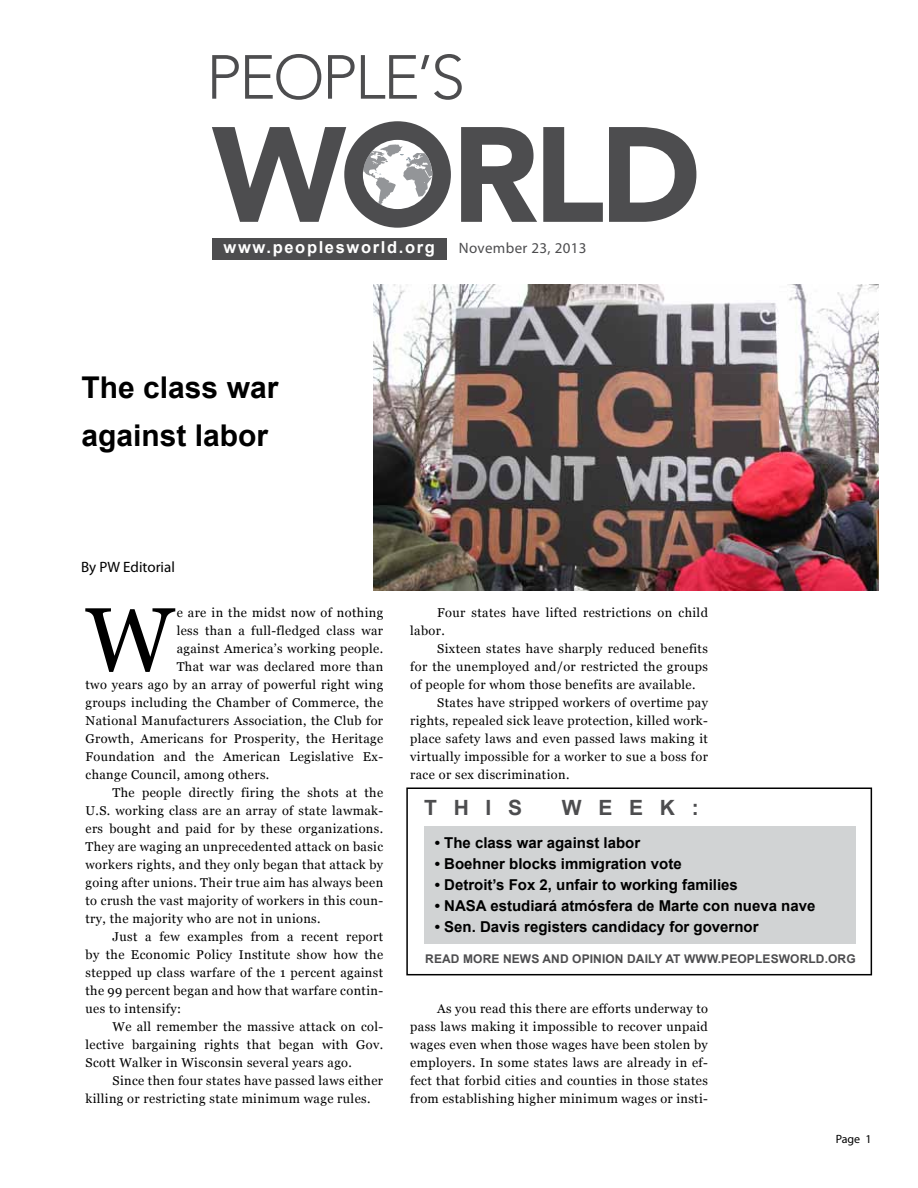
<style>
.page{position:relative;width:918px;height:1188px;background:#fff}
.page>*{position:absolute;margin:0;border:0;box-sizing:border-box;transform-origin:0 0}
.t1{font:90.75px "Georgia";color:#000}
.t2{font:700 30px/48px "Arial";color:#000}
.t3{font:700 21px "Arial";letter-spacing:.8em;color:#4d4d4f}
.t4{font:700 16.5px "Arial";letter-spacing:.1em;color:#fff}
.t5{font:700 15px "Arial";color:#000}
.t6{font:15px "Myriad Pro";letter-spacing:.025em;color:#4d4d4f}
.t7{font:15px "Myriad Pro";color:#000}
.t8{font:12.75px/18px "Georgia";letter-spacing:.03em;color:#000}
.t9{font:700 12px "Arial";letter-spacing:.01em;color:#4d4d4f}
.t10{font:12px "Myriad Pro";color:#000}
</style>
<div class="page">
<div style="left:212px;top:238px;width:235px;height:21px;background:#4d4d4f"></div>
<svg style="left:212px;top:55px;width:27px;height:44px"></svg>
<svg style="left:245px;top:54px;width:76px;height:46px"></svg>
<svg style="left:328px;top:55px;width:27px;height:44px"></svg>
<svg style="left:361px;top:54px;width:101px;height:46px"></svg>
<svg style="left:461px;top:127px;width:76px;height:95px"></svg>
<svg style="left:543px;top:127px;width:60px;height:95px"></svg>
<svg style="left:609px;top:127px;width:87px;height:95px"></svg>
<svg style="left:212px;top:121px;width:239px;height:107px"></svg>
<div style="left:424px;top:826px;width:432px;height:118px;background:#d1d3d4"></div>
<div style="left:406px;top:788px;width:466px;height:187px;border:2px solid #000"></div>
<img style="left:374px;top:285px;width:505px;height:305px">
<p class="t4" style="left:224px;top:237px;width:213px">www.peoplesworld.org</p>
<p class="t6" style="left:459px;top:239px;width:129px">November 23, 2013</p>
<h2 class="t2" style="left:82px;top:364px;width:198px">The class war against labor</h2>
<p class="t7" style="left:81px;top:558px;width:95px">By PW Editorial</p>
<h1 class="t1" style="left:86px;top:585px;width:90px">W</h1>
<p class="t8" style="left:177px;top:604px;width:208px">e are in the midst now of nothing</p>
<p class="t8" style="left:177px;top:622px;width:208px">less than a full-fledged class war</p>
<p class="t8" style="left:177px;top:640px;width:208px">against America’s working people.</p>
<p class="t8" style="left:177px;top:658px;width:208px">That war was declared more than</p>
<p class="t8" style="left:86px;top:676px;width:299px">two years ago by an array of powerful right wing</p>
<p class="t8" style="left:86px;top:694px;width:299px">groups including the Chamber of Commerce, the</p>
<p class="t8" style="left:86px;top:712px;width:299px">National Manufacturers Association, the Club for</p>
<p class="t8" style="left:86px;top:730px;width:299px">Growth, Americans for Prosperity, the Heritage</p>
<p class="t8" style="left:86px;top:748px;width:299px">Foundation and the American Legislative Ex-</p>
<p class="t8" style="left:86px;top:766px;width:185px">change Council, among others.</p>
<p class="t8" style="left:113px;top:784px;width:272px">The people directly firing the shots at the</p>
<p class="t8" style="left:86px;top:802px;width:299px">U.S. working class are an array of state lawmak-</p>
<p class="t8" style="left:86px;top:820px;width:299px">ers bought and paid for by these organizations.</p>
<p class="t8" style="left:86px;top:838px;width:299px">They are waging an unprecedented attack on basic</p>
<p class="t8" style="left:86px;top:856px;width:299px">workers rights, and they only began that attack by</p>
<p class="t8" style="left:86px;top:874px;width:299px">going after unions. Their true aim has always been</p>
<p class="t8" style="left:86px;top:892px;width:299px">to crush the vast majority of workers in this coun-</p>
<p class="t8" style="left:86px;top:910px;width:237px">try, the majority who are not in unions.</p>
<p class="t8" style="left:113px;top:928px;width:272px">Just a few examples from a recent report</p>
<p class="t8" style="left:86px;top:946px;width:299px">by the Economic Policy Institute show how the</p>
<p class="t8" style="left:86px;top:964px;width:299px">stepped up class warfare of the 1 percent against</p>
<p class="t8" style="left:86px;top:982px;width:299px">the 99 percent began and how that warfare contin-</p>
<p class="t8" style="left:86px;top:1000px;width:97px">ues to intensify:</p>
<p class="t8" style="left:113px;top:1018px;width:272px">We all remember the massive attack on col-</p>
<p class="t8" style="left:86px;top:1036px;width:299px">lective bargaining rights that began with Gov.</p>
<p class="t8" style="left:86px;top:1054px;width:268px">Scott Walker in Wisconsin several years ago.</p>
<p class="t8" style="left:113px;top:1072px;width:272px">Since then four states have passed laws either</p>
<p class="t8" style="left:86px;top:1090px;width:287px">killing or restricting state minimum wage rules.</p>
<p class="t8" style="left:410px;top:604px;width:299px;text-indent:27px">Four states have lifted restrictions on child labor.</p>
<p class="t8" style="left:437px;top:640px;width:272px">Sixteen states have sharply reduced benefits</p>
<p class="t8" style="left:410px;top:658px;width:299px">for the unemployed and/or restricted the groups</p>
<p class="t8" style="left:410px;top:676px;width:287px">of people for whom those benefits are available.</p>
<p class="t8" style="left:437px;top:694px;width:272px">States have stripped workers of overtime pay</p>
<p class="t8" style="left:410px;top:712px;width:299px">rights, repealed sick leave protection, killed work-</p>
<p class="t8" style="left:410px;top:730px;width:299px">place safety laws and even passed laws making it</p>
<p class="t8" style="left:410px;top:748px;width:299px">virtually impossible for a worker to sue a boss for</p>
<p class="t8" style="left:410px;top:766px;width:161px">race or sex discrimination.</p>
<h3 class="t3" style="left:424px;top:794px;width:100px">t his</h3>
<h3 class="t3" style="left:562px;top:794px;width:139px">week:</h3>
<p class="t5" style="left:435px;top:833px;width:207px">• The class war against labor</p>
<p class="t5" style="left:435px;top:854px;width:248px">• Boehner blocks immigration vote</p>
<p class="t5" style="left:435px;top:875px;width:305px">• Detroit’s Fox 2, unfair to working families</p>
<p class="t5" style="left:435px;top:896px;width:382px">• NASA estudiará atmósfera de Marte con nueva nave</p>
<p class="t5" style="left:435px;top:917px;width:325px">• Sen. Davis registers candidacy for governor</p>
<p class="t9" style="left:425px;top:951px;width:127px">read more news and</p>
<p class="t9" style="left:572px;top:951px;width:285px">opinion daily at www.peoplesworld.org</p>
<p class="t8" style="left:410px;top:1000px;width:299px;text-align:justify;text-indent:27px">As you read this there are efforts underway to pass laws making it impossible to recover unpaid wages even when those wages have been stolen by employers. In some states laws are already in ef&shy;fect that forbid cities and counties in those states from establishing higher minimum wages or insti-</p>
<p class="t10" style="left:836px;top:1132px;width:37px">Page 1</p>
</div>
